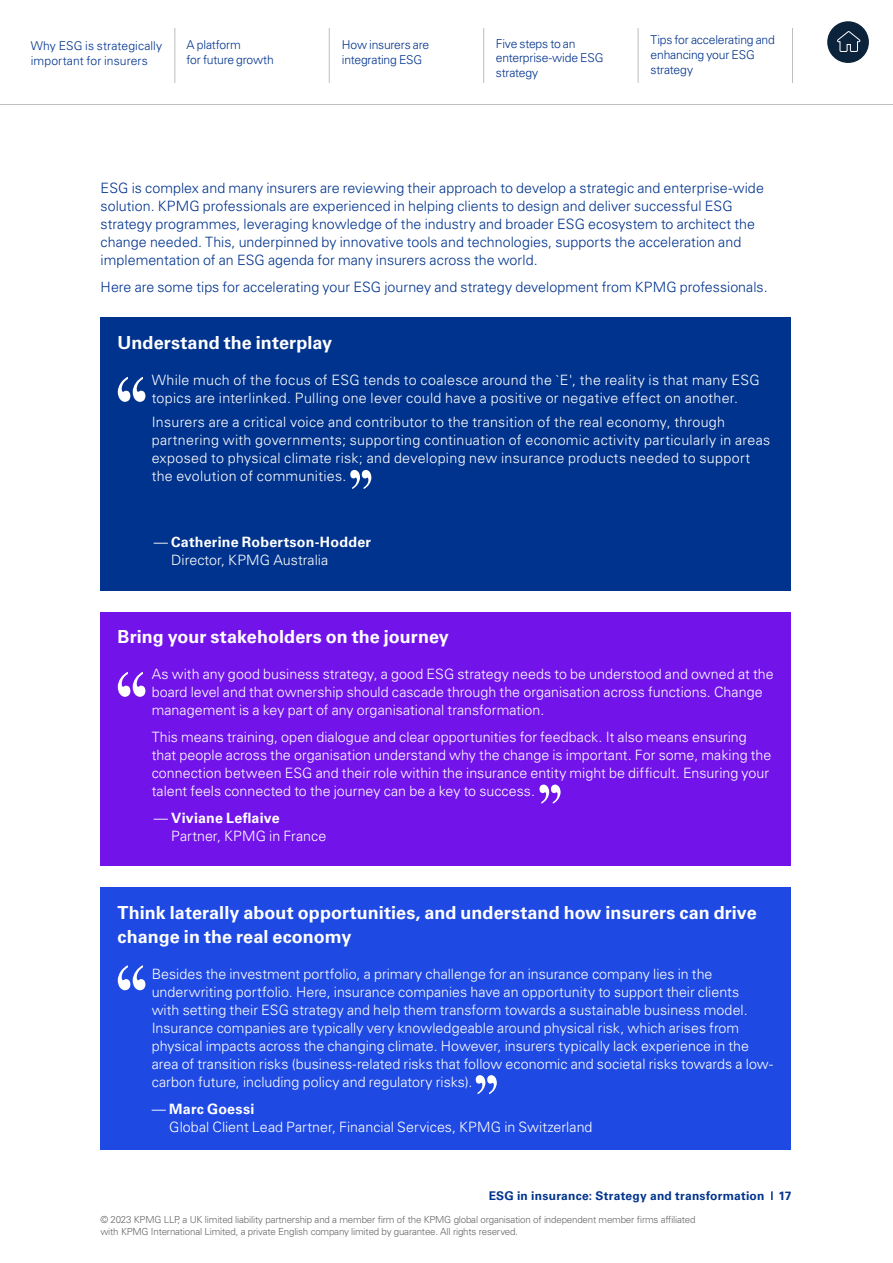
<style>
.page{position:relative;width:893px;height:1263px;background:#fff}
.page>*{position:absolute;margin:0;border:0;box-sizing:border-box;transform-origin:0 0}
.t1{font:700 18px "Univers LT Std";letter-spacing:.005em;color:#fff}
.t2{font:300 14.25px/18px "Univers LT Std";letter-spacing:.005em;color:#fff}
.t3{font:300 14.25px/18px "Univers LT Std";color:#00338d}
.t4{font:700 14.25px/18px "Univers LT Std";letter-spacing:.015em;color:#fff}
.t5{font:300 12.15px/14.5px "Univers LT Std";letter-spacing:-.015em;color:#00338d}
.t6{font:300 12.15px/14.5px "Univers LT Std";letter-spacing:.01em;color:#00338d}
.t7{font:700 12px "Univers LT Std";letter-spacing:.02em;color:#00338d}
.t8{font:300 9.75px/12px "Univers LT Std";letter-spacing:-.02em;color:#666}
.s1{font-weight:300}
</style>
<div class="page">
<div style="left:101px;top:612px;width:690px;height:254px;background:#7213ea"></div>
<div style="left:101px;top:317px;width:690px;height:274px;background:#00338d"></div>
<div style="left:101px;top:888px;width:690px;height:262px;background:#1e49e2"></div>
<svg style="left:350px;top:470px;width:21px;height:19px"></svg>
<svg style="left:118px;top:377px;width:27px;height:25px"></svg>
<svg style="left:118px;top:672px;width:27px;height:25px"></svg>
<svg style="left:539px;top:784px;width:22px;height:20px"></svg>
<svg style="left:476px;top:1075px;width:21px;height:19px"></svg>
<svg style="left:118px;top:965px;width:27px;height:25px"></svg>
<svg style="left:771px;top:1191px;width:2px;height:9px"></svg>
<hr style="left:0;top:104px;width:893px;height:1px;background:#bcbec0">
<hr style="left:175px;top:28px;width:1px;height:55px;background:#bcbec0">
<hr style="left:329px;top:28px;width:1px;height:55px;background:#bcbec0">
<hr style="left:483px;top:28px;width:1px;height:55px;background:#bcbec0">
<hr style="left:638px;top:28px;width:1px;height:55px;background:#bcbec0">
<hr style="left:792px;top:28px;width:1px;height:55px;background:#bcbec0">
<svg style="left:827px;top:21px;width:42px;height:42px"></svg>
<div style="left:827px;top:21px;width:41px;height:42px;background:#0c233c;border-radius:50%"></div>
<p class="t6" style="left:31px;top:38px;width:133px">Why ESG is strategically important for insurers</p>
<p class="t5" style="left:187px;top:38px;width:89px">A platform<br>for future growth</p>
<p class="t5" style="left:342px;top:38px;width:89px">How insurers are integrating ESG</p>
<p class="t5" style="left:496px;top:36px;width:109px">Five steps to an enterprise-wide ESG strategy</p>
<p class="t5" style="left:651px;top:33px;width:126px">Tips for accelerating and enhancing your ESG strategy</p>
<p class="t3" style="left:101px;top:179px;width:665px">ESG is complex and many insurers are reviewing their approach to develop a strategic and enterprise-wide solution. KPMG professionals are experienced in helping clients to design and deliver successful ESG strategy programmes, leveraging knowledge of the industry and broader ESG ecosystem to architect the change needed. This, underpinned by innovative tools and technologies, supports the acceleration and implementation of an ESG agenda for many insurers across the world.</p>
<p class="t3" style="left:101px;top:278px;width:669px">Here are some tips for accelerating your ESG journey and strategy development from KPMG professionals.</p>
<p class="t1" style="left:118px;top:332px;width:216px">Understand the interplay</p>
<p class="t2" style="left:152px;top:371px;width:610px">While much of the focus of ESG tends to coalesce around the `E', the reality is that many ESG topics are interlinked. Pulling one lever could have a positive or negative effect on another.</p>
<p class="t2" style="left:152px;top:413px;width:620px">Insurers are a critical voice and contributor to the transition of the real economy, through partnering with governments; supporting continuation of economic activity particularly in areas exposed to physical climate risk; and developing new insurance products needed to support the evolution of communities.</p>
<p class="t4" style="left:171px;top:533px;width:201px;text-indent:-17px"><span class="s1">—</span> Catherine Robertson-Hodder<br><span class="s1">Director, KPMG Australia</span></p>
<p class="t1" style="left:118px;top:626px;width:333px">Bring your stakeholders on the journey</p>
<p class="t2" style="left:152px;top:665px;width:623px">As with any good business strategy, a good ESG strategy needs to be understood and owned at the</p>
<p class="t2" style="left:152px;top:683px;width:612px">board level and that ownership should cascade through the organisation across functions. Change</p>
<p class="t2" style="left:152px;top:701px;width:394px">management is a key part of any organisational transformation.</p>
<p class="t2" style="left:152px;top:728px;width:597px">This means training, open dialogue and clear opportunities for feedback. It also means ensuring</p>
<p class="t2" style="left:152px;top:746px;width:621px">that people across the organisation understand why the change is important. For some, making the</p>
<p class="t2" style="left:152px;top:764px;width:619px">connection between ESG and their role within the insurance entity might be difficult. Ensuring your</p>
<p class="t2" style="left:152px;top:782px;width:385px">talent feels connected to the journey can be a key to success.</p>
<p class="t4" style="left:154px;top:809px;width:127px"><span class="s1">—</span> Viviane Leflaive</p>
<p class="t2" style="left:171px;top:827px;width:157px">Partner, KPMG in France</p>
<p class="t1" style="left:118px;top:902px;width:640px">Think laterally about opportunities, and understand how insurers can drive</p>
<p class="t1" style="left:118px;top:926px;width:235px">change in the real economy</p>
<p class="t2" style="left:152px;top:965px;width:562px">Besides the investment portfolio, a primary challenge for an insurance company lies in the</p>
<p class="t2" style="left:152px;top:983px;width:589px">underwriting portfolio. Here, insurance companies have an opportunity to support their clients</p>
<p class="t2" style="left:152px;top:1001px;width:597px">with setting their ESG strategy and help them transform towards a sustainable business model.</p>
<p class="t2" style="left:152px;top:1019px;width:589px">Insurance companies are typically very knowledgeable around physical risk, which arises from</p>
<p class="t2" style="left:152px;top:1037px;width:599px">physical impacts across the changing climate. However, insurers typically lack experience in the</p>
<p class="t2" style="left:152px;top:1055px;width:623px">area of transition risks (business-related risks that follow economic and societal risks towards a low-</p>
<p class="t2" style="left:152px;top:1073px;width:322px">carbon future, including policy and regulatory risks).</p>
<p class="t4" style="left:152px;top:1100px;width:104px"><span class="s1">—</span> Marc Goessi</p>
<p class="t2" style="left:169px;top:1118px;width:425px">Global Client Lead Partner, Financial Services, KPMG in Switzerland</p>
<p class="t7" style="left:489px;top:1189px;width:304px">ESG in insurance: Strategy and transformation 17</p>
<p class="t8" style="left:100px;top:1214px;width:597px">© 2023 KPMG LLP, a UK limited liability partnership and a member firm of the KPMG global organisation of independent member firms affiliated with KPMG International Limited, a private English company limited by guarantee. All rights reserved.</p>
</div>
